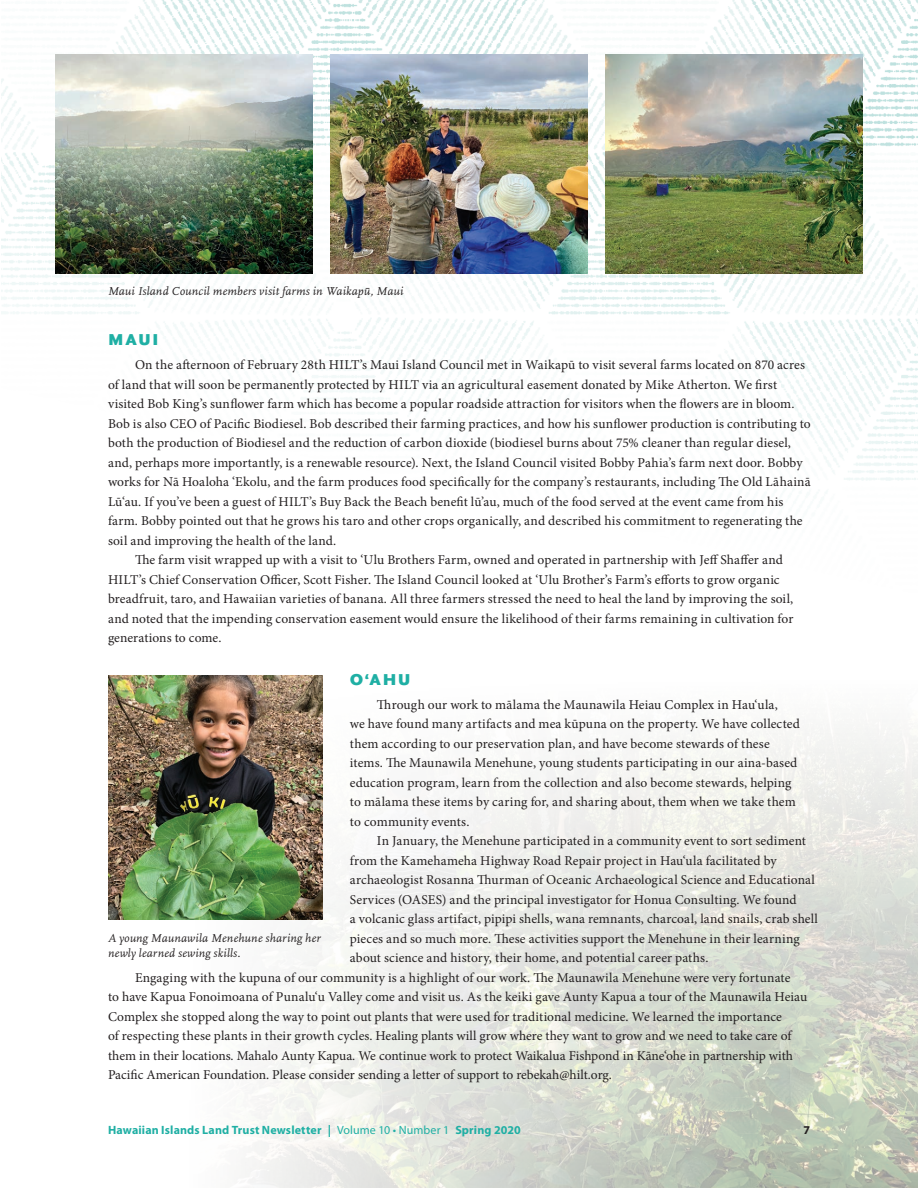
<style>
.page{position:relative;width:918px;height:1188px;background:#fff}
.page>*{position:absolute;margin:0;border:0;box-sizing:border-box;transform-origin:0 0}
.header_2_-_uc_color{font:900 16.5px "Scala Sans Pro";letter-spacing:.11em;color:#1fafa4}
.txt{font:13.5px/19.5px "Minion Pro";letter-spacing:.005em;color:#231f20}
.figure_caption{font:italic 12px/15px "Scala Pro";letter-spacing:.015em;color:#231f20}
.tni{font:700 12px "Myriad Pro";letter-spacing:.01em;color:#1fafa4}
.tni-2{font:700 12px "Myriad Pro";color:#231f20}
.s1{font-weight:400}
</style>
<div class="page">
<img style="left:1px;top:0;width:917px;height:481px">
<img style="left:245px;top:728px;width:673px;height:460px">
<img style="left:56px;top:54px;width:256px;height:219px">
<img style="left:606px;top:54px;width:256px;height:219px">
<img style="left:331px;top:54px;width:256px;height:219px">
<img style="left:108px;top:675px;width:215px;height:245px">
<p class="figure_caption" style="left:108px;top:284px;width:297px">Maui Island Council members visit farms in Waikapū, Maui</p>
<p class="header_2_-_uc_color" style="left:108px;top:330px;width:52px">MAUI</p>
<p class="txt" style="left:108px;top:355px;width:704px;text-indent:27px">On the afternoon of February 28th HILT’s Maui Island Council met in Waikapū to visit several farms located on 870 acres of land that will soon be permanently protected by HILT via an agricultural easement donated by Mike Atherton. We first visited Bob King’s sunflower farm which has become a popular roadside attraction for visitors when the flowers are in bloom.<br>Bob is also CEO of Pacific Biodiesel. Bob described their farming practices, and how his sunflower production is contributing to both the production of Biodiesel and the reduction of carbon dioxide (biodiesel burns about 75% cleaner than regular diesel, and, perhaps more importantly, is a renewable resource). Next, the Island Council visited Bobby Pahia’s farm next door. Bobby works for Nā Hoaloha ‘Ekolu, and the farm produces food specifically for the company’s restaurants, including The Old Lāhainā Lū‘au. If you’ve been a guest of HILT’s Buy Back the Beach benefit lū’au, much of the food served at the event came from his farm. Bobby pointed out that he grows his taro and other crops organically, and described his commitment to regenerating the soil and improving the health of the land.</p>
<p class="txt" style="left:108px;top:550px;width:687px;text-indent:27px">The farm visit wrapped up with a visit to ‘Ulu Brothers Farm, owned and operated in partnership with Jeff Shaffer and HILT’s Chief Conservation Officer, Scott Fisher. The Island Council looked at ‘Ulu Brother’s Farm’s efforts to grow organic breadfruit, taro, and Hawaiian varieties of banana. All three farmers stressed the need to heal the land by improving the soil, and noted that the impending conservation easement would ensure the likelihood of their farms remaining in cultivation for generations to come.</p>
<p class="header_2_-_uc_color" style="left:350px;top:670px;width:62px">O‘AHU</p>
<p class="txt" style="left:350px;top:695px;width:451px;text-indent:27px">Through our work to mālama the Maunawila Heiau Complex in Hau‘ula,<br>we have found many artifacts and mea kūpuna on the property. We have collected them according to our preservation plan, and have become stewards of these items. The Maunawila Menehune, young students participating in our aina-based education program, learn from the collection and also become stewards, helping to mālama these items by caring for, and sharing about, them when we take them to community events.</p>
<p class="txt" style="left:350px;top:831px;width:470px;text-indent:27px">In January, the Menehune participated in a community event to sort sediment from the Kamehameha Highway Road Repair project in Hau‘ula facilitated by archaeologist Rosanna Thurman of Oceanic Archaeological Science and Educational Services (OASES) and the principal investigator for Honua Consulting. We found<br>a volcanic glass artifact, pipipi shells, wana remnants, charcoal, land snails, crab shell pieces and so much more. These activities support the Menehune in their learning about science and history, their home, and potential career paths.</p>
<p class="txt" style="left:108px;top:968px;width:701px;text-indent:27px">Engaging with the kupuna of our community is a highlight of our work. The Maunawila Menehune were very fortunate<br>to have Kapua Fonoimoana of Punalu‘u Valley come and visit us. As the keiki gave Aunty Kapua a tour of the Maunawila Heiau Complex she stopped along the way to point out plants that were used for traditional medicine. We learned the importance<br>of respecting these plants in their growth cycles. Healing plants will grow where they want to grow and we need to take care of them in their locations. Mahalo Aunty Kapua. We continue work to protect Waikalua Fishpond in Kāne‘ohe in partnership with Pacific American Foundation. Please consider sending a letter of support to rebekah@hilt.org.</p>
<p class="figure_caption" style="left:108px;top:931px;width:214px">A young Maunawila Menehune sharing her newly learned sewing skills.</p>
<p class="tni" style="left:108px;top:1122px;width:414px">Hawaiian Islands Land Trust Newsletter | <span class="s1">Volume 10 • Number 1</span> Spring 2020</p>
<p class="tni-2" style="left:803px;top:1122px;width:8px">7</p>
</div>
